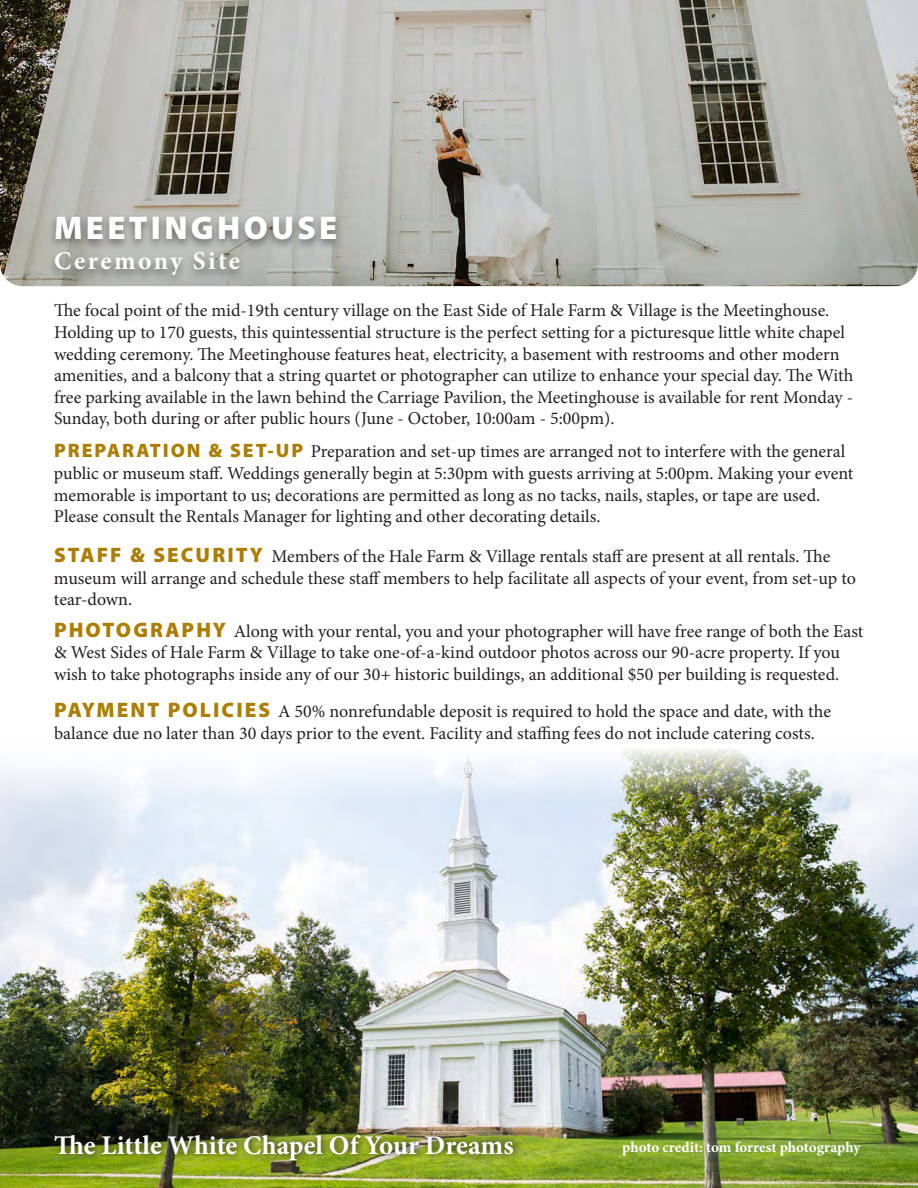
<style>
.page{position:relative;width:918px;height:1188px;background:#fff}
.page>*{position:absolute;margin:0;border:0;box-sizing:border-box;transform-origin:0 0}
.t1{font:33px "Myriad Variable Concept";letter-spacing:.365em;color:#fff}
.t2{font:700 27px "Minion Pro";color:#fff}
.t3{font:700 25.5px "Minion Pro";letter-spacing:.095em;color:#fff}
.t4{font:18px/21.6px "Minion Pro";color:#231f20}
.t5{font:700 15px "Minion Pro";letter-spacing:-.005em;color:#fff}
.s1{font-family:"Myriad Variable Concept";font-size:19.5px;color:#ab7e00}
.s2{font-family:"Myriad Variable Concept";font-size:21px;color:#ab7e00}
</style>
<div class="page">
<img style="left:0;top:0;width:918px;height:286px">
<img style="left:0;top:749px;width:918px;height:439px">
<div style="left:48px;top:212px;width:296px;height:76px;background:#231f20;opacity:.55"></div>
<img style="left:49px;top:1126px;width:473px;height:42px">
<p class="t1" style="left:54px;top:208px;width:278px">MEETINGHOUSE</p>
<p class="t3" style="left:54px;top:243px;width:188px">Ceremony Site</p>
<p class="t4" style="left:54px;top:300px;width:801px">The focal point of the mid-19th century village on the East Side of Hale Farm &amp; Village is the Meetinghouse.<br>Holding up to 170 guests, this quintessential structure is the perfect setting for a picturesque little white chapel wedding ceremony. The Meetinghouse features heat, electricity, a basement with restrooms and other modern amenities, and a balcony that a string quartet or photographer can utilize to enhance your special day. The With free parking available in the lawn behind the Carriage Pavilion, the Meetinghouse is available for rent Monday - Sunday, both during or after public hours (June - October, 10:00am - 5:00pm).</p>
<p class="t4" style="left:54px;top:441px;width:801px"><span class="s1">P R E P A R A T I O N &amp; S E T -U P</span> Preparation and set-up times are arranged not to interfere with the general public or museum staff. Weddings generally begin at 5:30pm with guests arriving at 5:00pm. Making your event memorable is important to us; decorations are permitted as long as no tacks, nails, staples, or tape are used.<br>Please consult the Rentals Manager for lighting and other decorating details.</p>
<p class="t4" style="left:54px;top:546px;width:803px"><span class="s2">S T A F F &amp; S E C U R I T Y</span> Members of the Hale Farm &amp; Village rentals staff are present at all rentals. The museum will arrange and schedule these staff members to help facilitate all aspects of your event, from set-up to tear-down.</p>
<p class="t4" style="left:54px;top:620px;width:811px"><span class="s2">P H O T O G R A P H Y</span> Along with your rental, you and your photographer will have free range of both the East &amp; West Sides of Hale Farm &amp; Village to take one-of-a-kind outdoor photos across our 90-acre property. If you wish to take photographs inside any of our 30+ historic buildings, an additional $50 per building is requested.</p>
<p class="t4" style="left:54px;top:701px;width:779px"><span class="s2">P A Y M E N T P O L I C I E S</span> A 50% nonrefundable deposit is required to hold the space and date, with the balance due no later than 30 days prior to the event. Facility and staffing fees do not include catering costs.</p>
<p class="t2" style="left:54px;top:1126px;width:461px">The Little White Chapel Of Your Dreams</p>
<p class="t5" style="left:622px;top:1137px;width:240px">photo credit: tom forrest photography</p>
<p class="t5" style="left:644px;top:1137px;width:240px">photo credit: tom forrest photography</p>
</div>
